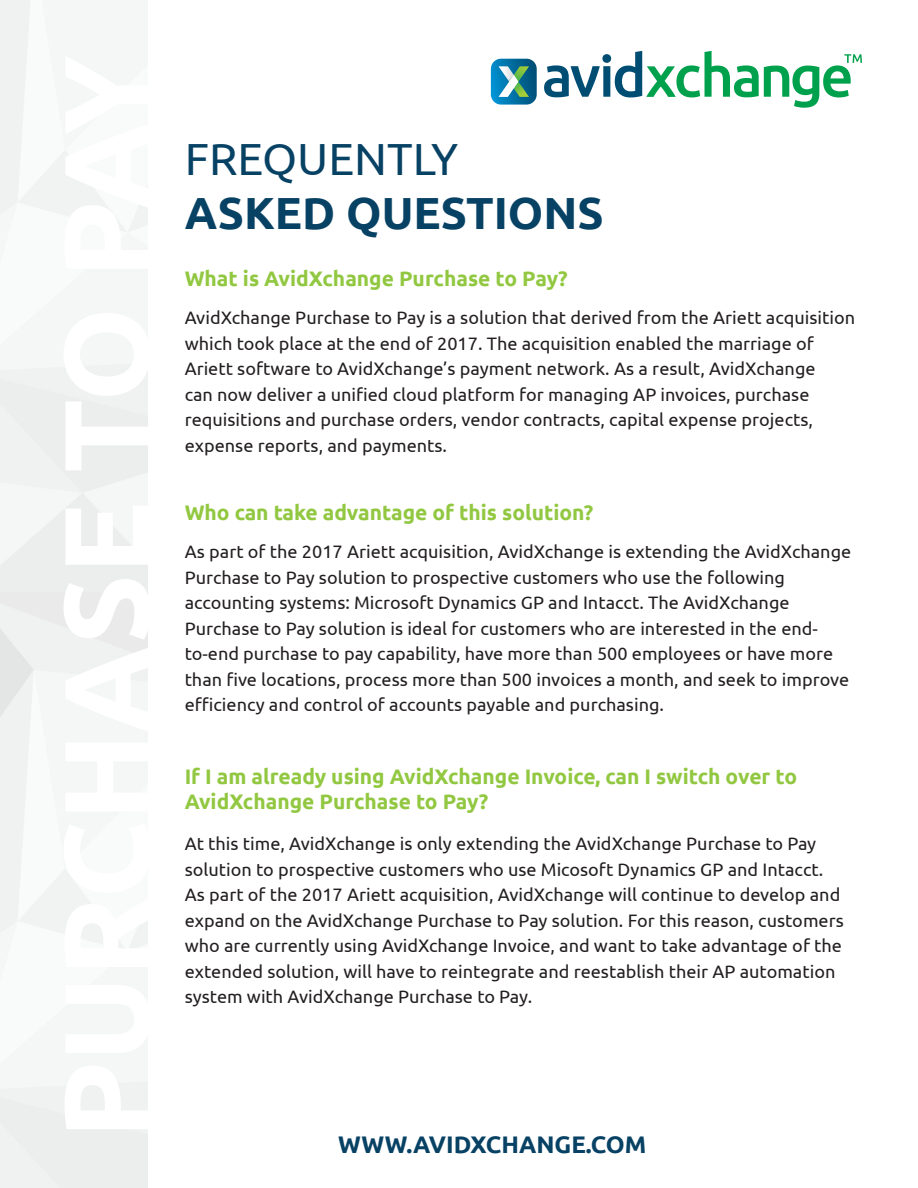
<style>
.page{position:relative;width:918px;height:1188px;background:#fff}
.page>*{position:absolute;margin:0;border:0;box-sizing:border-box;transform-origin:0 0}
.t1{font:700 45px "Ubuntu";color:#074164}
.t2{font:45px "Ubuntu";color:#074164}
.t3{font:700 24px "Ubuntu";color:#074164}
.t4{font:700 21px/25.2px "Ubuntu";color:#92c841}
.t5{font:18px/25.5px "Ubuntu";color:#231f20}
</style>
<div class="page">
<svg style="left:491px;top:59px;width:46px;height:46px;background:#3c92a9"></svg>
<svg style="left:544px;top:51px;width:318px;height:57px"></svg>
<h1 class="t2" style="left:185px;top:131px;width:275px">FREQUENTLY</h1>
<h1 class="t1" style="left:185px;top:183px;width:421px">ASKED QUESTIONS</h1>
<p class="t4" style="left:185px;top:265px;width:385px">What is AvidXchange Purchase to Pay?</p>
<p class="t5" style="left:185px;top:304px;width:672px">AvidXchange Purchase to Pay is a solution that derived from the Ariett acquisition which took place at the end of 2017. The acquisition enabled the marriage of Ariett software to AvidXchange’s payment network. As a result, AvidXchange<br>can now deliver a unified cloud platform for managing AP invoices, purchase requisitions and purchase orders, vendor contracts, capital expense projects, expense reports, and payments.</p>
<p class="t4" style="left:185px;top:499px;width:410px">Who can take advantage of this solution?</p>
<p class="t5" style="left:185px;top:538px;width:668px">As part of the 2017 Ariett acquisition, AvidXchange is extending the AvidXchange Purchase to Pay solution to prospective customers who use the following accounting systems: Microsoft Dynamics GP and Intacct. The AvidXchange Purchase to Pay solution is ideal for customers who are interested in the end&shy;to-end purchase to pay capability, have more than 500 employees or have more than five locations, process more than 500 invoices a month, and seek to improve efficiency and control of accounts payable and purchasing.</p>
<p class="t4" style="left:185px;top:763px;width:614px">If I am already using AvidXchange Invoice, can I switch over to<br>AvidXchange Purchase to Pay?</p>
<p class="t5" style="left:185px;top:830px;width:661px">At this time, AvidXchange is only extending the AvidXchange Purchase to Pay solution to prospective customers who use Micosoft Dynamics GP and Intacct.<br>As part of the 2017 Ariett acquisition, AvidXchange will continue to develop and expand on the AvidXchange Purchase to Pay solution. For this reason, customers who are currently using AvidXchange Invoice, and want to take advantage of the extended solution, will have to reintegrate and reestablish their AP automation system with AvidXchange Purchase to Pay.</p>
<h2 class="t3" style="left:338px;top:1128px;width:310px">WWW.AVIDXCHANGE.COM</h2>
</div>
